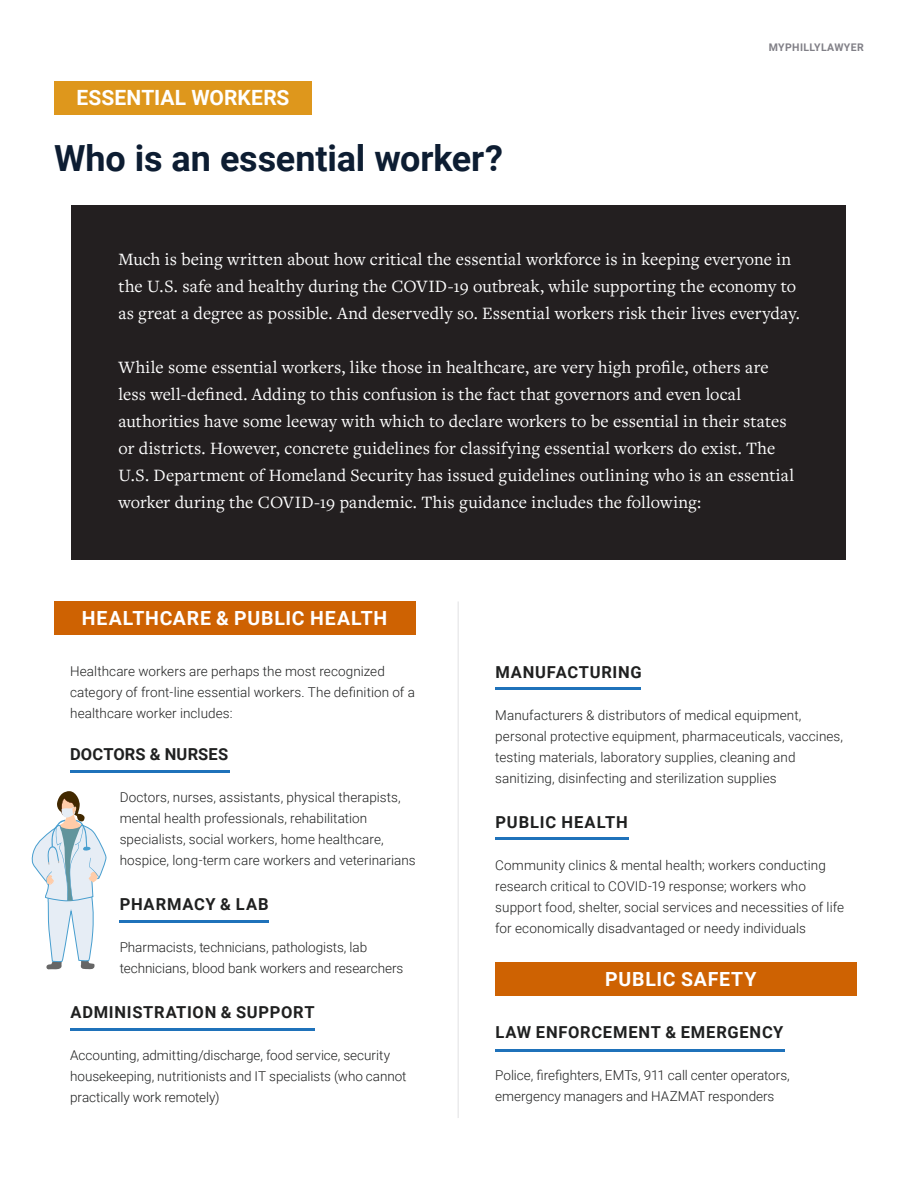
<style>
.page{position:relative;width:918px;height:1188px;background:#fff}
.page>*{position:absolute;margin:0;border:0;box-sizing:border-box;transform-origin:0 0}
.t1{font:700 36px "Roboto";letter-spacing:-.005em;color:#0d1d32}
.t2{font:700 21px "Roboto";letter-spacing:.005em;color:#fff}
.t3{font:700 19.5px "Roboto";letter-spacing:.04em;color:#fff}
.t4{font:18px/27px "Freight Text Pro";letter-spacing:.005em;color:#fff}
.t5{font:700 16.5px "Roboto";letter-spacing:.045em;color:#1f2020}
.t6{font:700 16.5px "Roboto";letter-spacing:.005em;color:#1f2020}
.t7{font:300 13.5px/21px "Roboto";letter-spacing:.005em;color:#1f2020}
.t8{font:700 10.5px "Roboto";letter-spacing:.035em;color:#818087}
</style>
<div class="page">
<div style="left:71px;top:205px;width:775px;height:355px;background:#231f20"></div>
<div style="left:54px;top:81px;width:258px;height:33px;background:#de971c"></div>
<div style="left:54px;top:602px;width:361px;height:33px;background:#ce6202"></div>
<div style="left:495px;top:962px;width:361px;height:34px;background:#ce6202"></div>
<hr style="left:458px;top:602px;width:1px;height:516px;background:#ebebec">
<svg style="left:31px;top:791px;width:76px;height:179px"></svg>
<hr style="left:70px;top:770px;width:160px;height:2px;background:#1f72ba">
<hr style="left:495px;top:687px;width:146px;height:3px;background:#1f72ba">
<hr style="left:495px;top:1049px;width:290px;height:3px;background:#1f72ba">
<hr style="left:495px;top:838px;width:134px;height:2px;background:#1f72ba">
<hr style="left:70px;top:1028px;width:245px;height:3px;background:#1f72ba">
<hr style="left:120px;top:920px;width:149px;height:3px;background:#1f72ba">
<p class="t2" style="left:76px;top:83px;width:215px">ESSENTIAL WORKERS</p>
<p class="t1" style="left:54px;top:133px;width:450px">Who is an essential worker?</p>
<p class="t8" style="left:769px;top:40px;width:97px">MYPHILLYLAWYER</p>
<p class="t4" style="left:118px;top:245px;width:683px">Much is being written about how critical the essential workforce is in keeping everyone in the U.S. safe and healthy during the COVID-19 outbreak, while supporting the economy to as great a degree as possible. And deservedly so. Essential workers risk their lives everyday.</p>
<p class="t4" style="left:118px;top:353px;width:677px">While some essential workers, like those in healthcare, are very high profile, others are less well-defined. Adding to this confusion is the fact that governors and even local authorities have some leeway with which to declare workers to be essential in their states or districts. However, concrete guidelines for classifying essential workers do exist. The U.S. Department of Homeland Security has issued guidelines outlining who is an essential worker during the COVID-19 pandemic. This guidance includes the following:</p>
<p class="t3" style="left:82px;top:604px;width:307px">HEALTHCARE &amp; PUBLIC HEALTH</p>
<p class="t7" style="left:70px;top:660px;width:346px">Healthcare workers are perhaps the most recognized category of front-line essential workers. The definition of a healthcare worker includes:</p>
<p class="t6" style="left:70px;top:743px;width:159px">DOCTORS &amp; NURSES</p>
<p class="t7" style="left:120px;top:786px;width:298px">Doctors, nurses, assistants, physical therapists, mental health professionals, rehabilitation specialists, social workers, home healthcare, hospice, long-term care workers and veterinarians</p>
<p class="t5" style="left:120px;top:893px;width:151px">PHARMACY &amp; LAB</p>
<p class="t7" style="left:120px;top:936px;width:285px">Pharmacists, technicians, pathologists, lab technicians, blood bank workers and researchers</p>
<p class="t5" style="left:70px;top:1001px;width:246px">ADMINISTRATION &amp; SUPPORT</p>
<p class="t7" style="left:70px;top:1044px;width:338px">Accounting, admitting/discharge, food service, security housekeeping, nutritionists and IT specialists (who cannot practically work remotely)</p>
<p class="t5" style="left:496px;top:661px;width:148px">MANUFACTURING</p>
<p class="t7" style="left:495px;top:704px;width:349px">Manufacturers &amp; distributors of medical equipment, personal protective equipment, pharmaceuticals, vaccines, testing materials, laboratory supplies, cleaning and sanitizing, disinfecting and sterilization supplies</p>
<p class="t5" style="left:496px;top:811px;width:134px">PUBLIC HEALTH</p>
<p class="t7" style="left:495px;top:854px;width:350px">Community clinics &amp; mental health; workers conducting research critical to COVID-19 response; workers who support food, shelter, social services and necessities of life for economically disadvantaged or needy individuals</p>
<p class="t3" style="left:605px;top:965px;width:153px">PUBLIC SAFETY</p>
<p class="t5" style="left:496px;top:1021px;width:289px">LAW ENFORCEMENT &amp; EMERGENCY</p>
<p class="t7" style="left:495px;top:1064px;width:296px">Police, firefighters, EMTs, 911 call center operators, emergency managers and HAZMAT responders</p>
</div>
